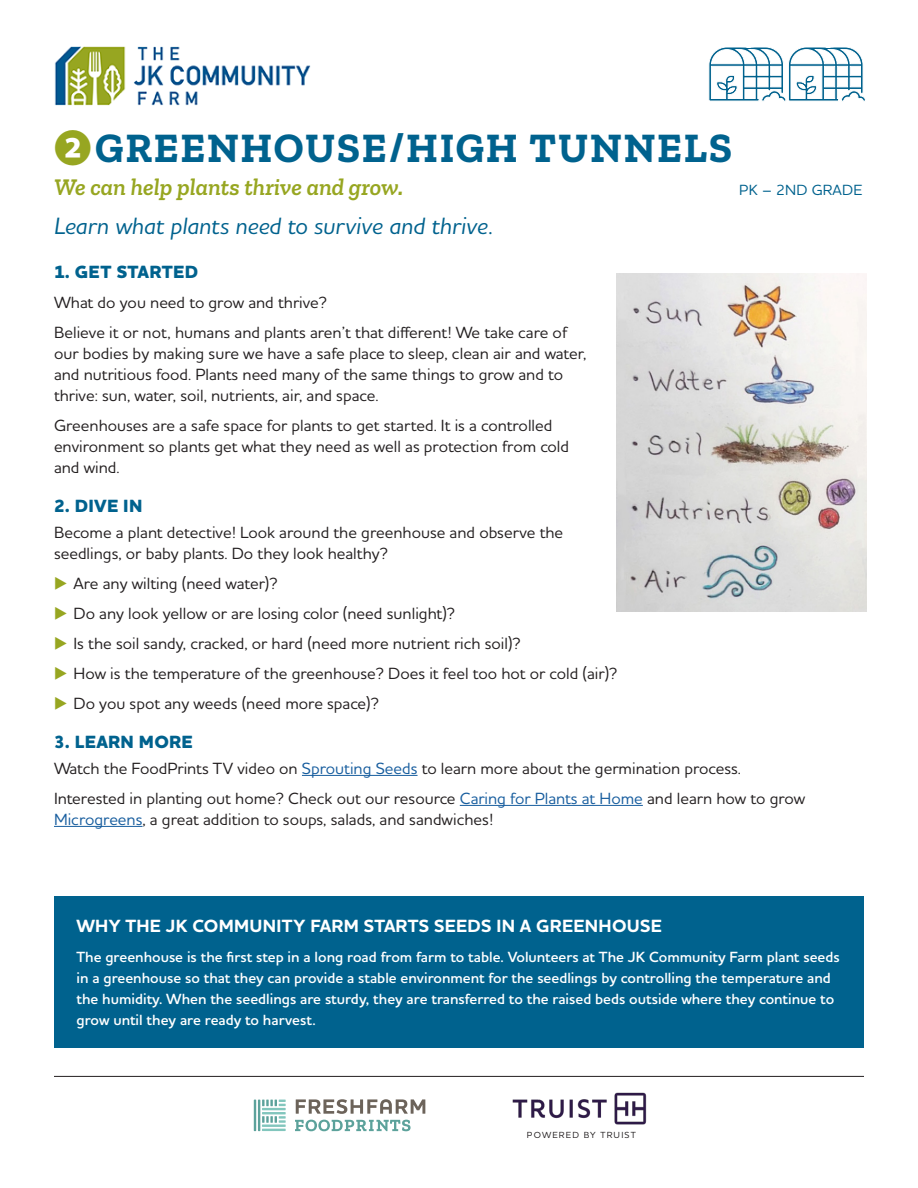
<style>
.page{position:relative;width:918px;height:1188px;background:#fff}
.page>*{position:absolute;margin:0;border:0;box-sizing:border-box;transform-origin:0 0}
.t1{font:700 42px "Zilla Slab";letter-spacing:.04em;color:#00628e}
.kicker{font:italic 500 24px "Houschka Pro";color:#00628e}
.t2{font:italic 600 24px "Zilla Slab";color:#97a621}
.t3{font:700 18px "Houschka Pro";letter-spacing:.015em;color:#fff}
.subhead_2{font:800 18px "Houschka Pro";letter-spacing:.015em;color:#00628e}
.text{font:500 16.5px/21px "Houschka Pro";color:#231f20}
.bullets{font:500 16.5px "Houschka Pro";color:#231f20}
.t4{font:600 15px/21px "Houschka Pro";color:#fff}
.t5{font:500 15px "Houschka Pro";letter-spacing:.015em;color:#00628e}
.t6{font:500 9px "Houschka Pro";letter-spacing:.135em;color:#231f20}
.s1{font-family:"Koz Go Pr 6 N";font-size:37.5px;color:#97a621}
.s2{color:#97a621}
.s3{color:#175d9e}
</style>
<div class="page">
<img style="left:512px;top:1092px;width:135px;height:33px">
<hr style="left:54px;top:1076px;width:810px;height:1px;background:#231f20">
<hr style="left:262px;top:1129px;width:24px;height:2px;background:#82c6bd">
<hr style="left:262px;top:1125px;width:24px;height:2px;background:#82c6bd">
<hr style="left:262px;top:1112px;width:24px;height:2px;background:#82c6bd">
<hr style="left:262px;top:1108px;width:24px;height:2px;background:#82c6bd">
<svg style="left:262px;top:1116px;width:24px;height:7px"></svg>
<hr style="left:254px;top:1100px;width:2px;height:31px;background:#5ca29b">
<hr style="left:258px;top:1100px;width:2px;height:31px;background:#5ca29b">
<svg style="left:262px;top:1100px;width:24px;height:6px"></svg>
<svg style="left:295px;top:1120px;width:116px;height:11px"></svg>
<svg style="left:296px;top:1099px;width:129px;height:15px"></svg>
<hr style="left:302px;top:775px;width:116px;height:1px;background:#175d9e">
<hr style="left:460px;top:805px;width:183px;height:1px;background:#175d9e">
<hr style="left:54px;top:826px;width:89px;height:1px;background:#175d9e">
<img style="left:54px;top:47px;width:256px;height:58px">
<img style="left:617px;top:273px;width:249px;height:338px">
<svg style="left:709px;top:47px;width:157px;height:54px"></svg>
<div style="left:54px;top:896px;width:810px;height:152px;background:#00628e"></div>
<p class="t1" style="left:54px;top:124px;width:680px"><span class="s1">❷</span>GREENHOUSE/HIGH TUNNELS</p>
<p class="t2" style="left:54px;top:174px;width:351px">We can help plants thrive and grow.</p>
<p class="t5" style="left:739px;top:181px;width:125px">PK – 2ND GRADE</p>
<p class="kicker" style="left:54px;top:211px;width:441px">Learn what plants need to survive and thrive.</p>
<p class="subhead_2" style="left:54px;top:260px;width:146px">1. GET STARTED</p>
<p class="text" style="left:54px;top:291px;width:274px">What do you need to grow and thrive?</p>
<p class="text" style="left:54px;top:321px;width:534px">Believe it or not, humans and plants aren’t that different! We take care of our bodies by making sure we have a safe place to sleep, clean air and water, and nutritious food. Plants need many of the same things to grow and to thrive: sun, water, soil, nutrients, air, and space.</p>
<p class="text" style="left:54px;top:414px;width:517px">Greenhouses are a safe space for plants to get started. It is a controlled environment so plants get what they need as well as protection from cold and wind.</p>
<p class="subhead_2" style="left:54px;top:494px;width:90px">2. DIVE IN</p>
<p class="text" style="left:54px;top:521px;width:511px">Become a plant detective! Look around the greenhouse and observe the seedlings, or baby plants. Do they look healthy?</p>
<p class="bullets" style="left:54px;top:573px;width:225px"><span class="s2">▶</span> Are any wilting (need water)?</p>
<p class="bullets" style="left:54px;top:603px;width:403px"><span class="s2">▶</span> Do any look yellow or are losing color (need sunlight)?</p>
<p class="bullets" style="left:54px;top:633px;width:468px"><span class="s2">▶</span> Is the soil sandy, cracked, or hard (need more nutrient rich soil)?</p>
<p class="bullets" style="left:54px;top:663px;width:565px"><span class="s2">▶</span> How is the temperature of the greenhouse? Does it feel too hot or cold (air)?</p>
<p class="bullets" style="left:54px;top:693px;width:326px"><span class="s2">▶</span> Do you spot any weeds (need more space)?</p>
<p class="subhead_2" style="left:54px;top:730px;width:140px">3. LEARN MORE</p>
<p class="text" style="left:54px;top:757px;width:688px">Watch the FoodPrints TV video on <span class="s3">Sprouting Seeds</span> to learn more about the germination process.</p>
<p class="text" style="left:54px;top:787px;width:753px">Interested in planting out home? Check out our resource <span class="s3">Caring for Plants at Home</span> and learn how to grow<br><span class="s3">Microgreens</span>, a great addition to soups, salads, and sandwiches!</p>
<p class="t3" style="left:76px;top:914px;width:587px">WHY THE JK COMMUNITY FARM STARTS SEEDS IN A GREENHOUSE</p>
<p class="t4" style="left:76px;top:947px;width:765px">The greenhouse is the first step in a long road from farm to table. Volunteers at The JK Community Farm plant seeds in a greenhouse so that they can provide a stable environment for the seedlings by controlling the temperature and the humidity. When the seedlings are sturdy, they are transferred to the raised beds outside where they continue to grow until they are ready to harvest.</p>
<p class="t6" style="left:527px;top:1129px;width:110px">POWERED BY TRUIST</p>
</div>
